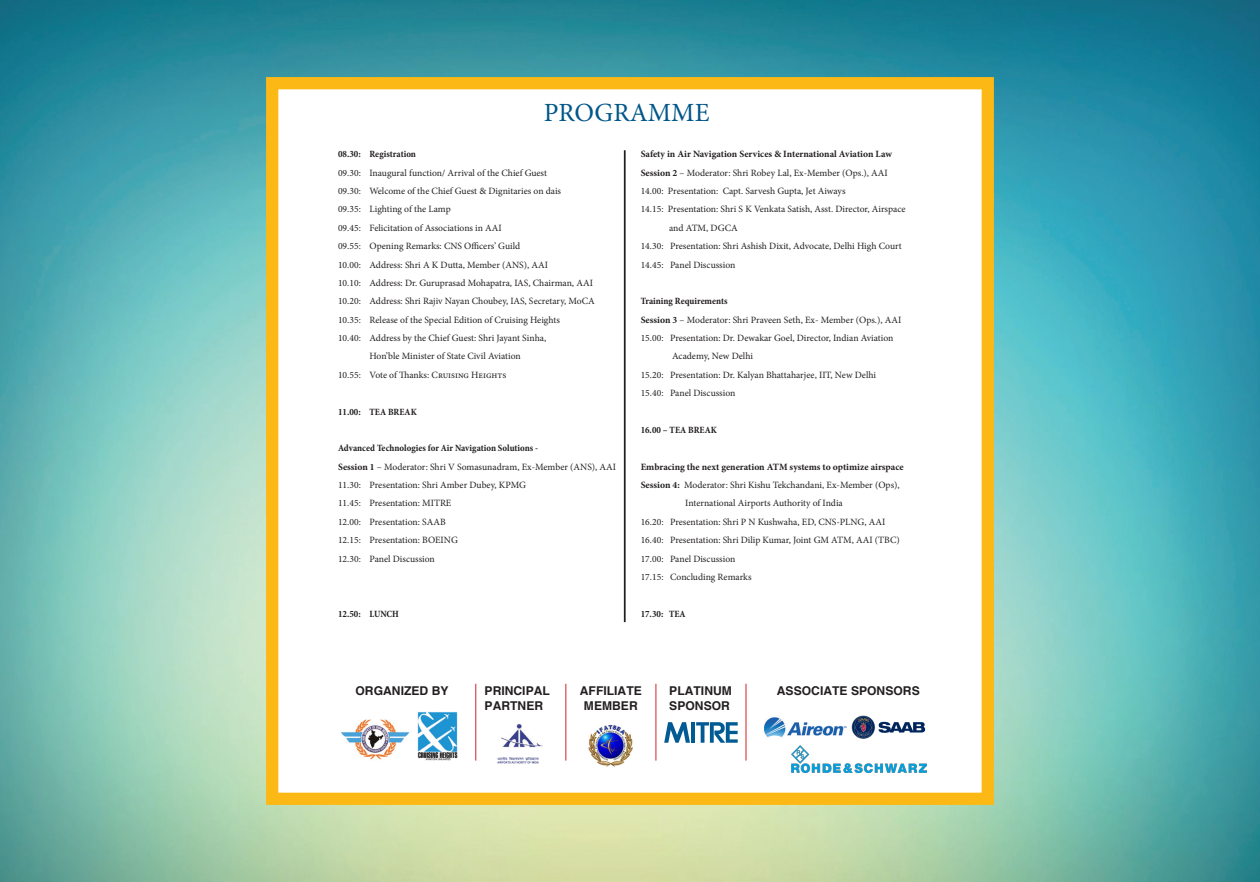
<style>
.page{position:relative;width:1260px;height:882px;background:#fff}
.page>*{position:absolute;margin:0;border:0;box-sizing:border-box;transform-origin:0 0}
.t1{font:26.25px "Minion Pro";color:#005789}
.t2{font:700 12.08px/15.2px "Helvetica";color:#231f20;text-align:center}
.t3{font:9.62px/18.4px "Minion Pro";color:#231f20}
.t4{font:700 9.62px "Minion Pro";color:#231f20}
.t5{font:700 condensed 9.62px "Minion Pro";color:#231f20}
.s1{font-weight:700;font-stretch:condensed}
.s2{font-weight:700}
</style>
<div class="page">
<img style="left:0;top:0;width:1260px;height:882px">
<div style="left:266px;top:77px;width:728px;height:728px;background:#fff;border:12px solid #fcb814"></div>
<img style="left:588px;top:725px;width:45px;height:42px">
<img style="left:341px;top:719px;width:69px;height:41px">
<img style="left:417px;top:712px;width:41px;height:49px">
<img style="left:497px;top:757px;width:42px;height:7px">
<img style="left:501px;top:724px;width:41px;height:24px">
<hr style="left:746px;top:684px;width:1px;height:77px;background:#d1232a">
<hr style="left:656px;top:684px;width:1px;height:77px;background:#d1232a">
<hr style="left:566px;top:684px;width:1px;height:77px;background:#d1232a">
<svg style="left:664px;top:722px;width:26px;height:21px"></svg>
<hr style="left:691px;top:722px;width:4px;height:21px;background:#005a93">
<svg style="left:696px;top:722px;width:42px;height:21px"></svg>
<img style="left:792px;top:745px;width:134px;height:28px">
<img style="left:764px;top:717px;width:83px;height:21px">
<svg style="left:852px;top:716px;width:23px;height:23px"></svg>
<svg style="left:852px;top:716px;width:23px;height:22px"></svg>
<svg style="left:855px;top:716px;width:17px;height:22px"></svg>
<svg style="left:879px;top:722px;width:46px;height:11px"></svg>
<hr style="left:624px;top:150px;width:2px;height:472px;background:#231f20">
<hr style="left:475px;top:684px;width:1px;height:77px;background:#d1232a">
<h1 class="t1" style="left:544px;top:95px;width:167px">PROGRAMME</h1>
<p class="t5" style="left:338px;top:148px;width:80px">08.30: Registration</p>
<p class="t3" style="left:338px;top:163px;width:211px">09.30: Inaugural function/ Arrival of the Chief Guest</p>
<p class="t3" style="left:338px;top:182px;width:225px">09.30: Welcome of the Chief Guest &amp; Dignitaries on dais</p>
<p class="t3" style="left:338px;top:200px;width:114px">09.35: Lighting of the Lamp</p>
<p class="t3" style="left:338px;top:219px;width:165px">09.45: Felicitation of Associations in AAI</p>
<p class="t3" style="left:338px;top:237px;width:184px">09.55: Opening Remarks: CNS Officers’ Guild</p>
<p class="t3" style="left:338px;top:255px;width:212px">10.00: Address: Shri A K Dutta, Member (ANS), AAI</p>
<p class="t3" style="left:338px;top:274px;width:256px">10.10: Address: Dr. Guruprasad Mohapatra, IAS, Chairman, AAI</p>
<p class="t3" style="left:338px;top:292px;width:258px">10.20: Address: Shri Rajiv Nayan Choubey, IAS, Secretary, MoCA</p>
<p class="t3" style="left:338px;top:310px;width:223px">10.35: Release of the Special Edition of Cruising Heights</p>
<p class="t3" style="left:338px;top:329px;width:210px">10.40: Address by the Chief Guest: Shri Jayant Sinha,</p>
<p class="t3" style="left:370px;top:347px;width:153px">Hon’ble Minister of State Civil Aviation</p>
<p class="t3" style="left:338px;top:366px;width:170px">10.55: Vote of Thanks: Cruising Heights</p>
<p class="t5" style="left:338px;top:405px;width:80px">11.00: TEA BREAK</p>
<p class="t3" style="left:338px;top:439px;width:280px"><span class="s1">Advanced Technologies for Air Navigation Solutions -<br></span><span class="s2">Session 1</span> – Moderator: Shri V Somasunadram, Ex-Member (ANS), AAI 11.30: Presentation: Shri Amber Dubey, KPMG<br>11.45: Presentation: MITRE<br>12.00: Presentation: SAAB<br>12.15: Presentation: BOEING<br>12.30: Panel Discussion</p>
<p class="t5" style="left:338px;top:607px;width:62px">12.50: LUNCH</p>
<p class="t4" style="left:641px;top:147px;width:253px">Safety in Air Navigation Services &amp; International Aviation Law</p>
<p class="t3" style="left:641px;top:163px;width:249px"><span class="s2">Session 2</span> – Moderator: Shri Robey Lal, Ex-Member (Ops.), AAI</p>
<p class="t3" style="left:641px;top:182px;width:206px">14.00: Presentation: Capt. Sarvesh Gupta, Jet Aiways</p>
<p class="t3" style="left:641px;top:200px;width:266px">14.15: Presentation: Shri S K Venkata Satish, Asst. Director, Airspace</p>
<p class="t3" style="left:669px;top:219px;width:70px">and ATM, DGCA</p>
<p class="t3" style="left:641px;top:237px;width:263px">14.30: Presentation: Shri Ashish Dixit, Advocate, Delhi High Court</p>
<p class="t3" style="left:641px;top:255px;width:96px">14.45: Panel Discussion</p>
<p class="t5" style="left:641px;top:295px;width:89px">Training Requirements</p>
<p class="t3" style="left:641px;top:310px;width:262px"><span class="s2">Session 3</span> – Moderator: Shri Praveen Seth, Ex- Member (Ops.), AAI</p>
<p class="t3" style="left:641px;top:329px;width:254px">15.00: Presentation: Dr. Dewakar Goel, Director, Indian Aviation</p>
<p class="t3" style="left:672px;top:347px;width:82px">Academy, New Delhi</p>
<p class="t3" style="left:641px;top:366px;width:237px">15.20: Presentation: Dr. Kalyan Bhattaharjee, IIT, New Delhi</p>
<p class="t3" style="left:641px;top:384px;width:96px">15.40: Panel Discussion</p>
<p class="t5" style="left:641px;top:423px;width:78px">16.00 – TEA BREAK</p>
<p class="t4" style="left:641px;top:460px;width:265px">Embracing the next generation ATM systems to optimize airspace</p>
<p class="t3" style="left:641px;top:476px;width:261px"><span class="s2">Session 4:</span> Moderator: Shri Kishu Tekchandani, Ex-Member (Ops),</p>
<p class="t3" style="left:685px;top:494px;width:159px">International Airports Authority of India</p>
<p class="t3" style="left:641px;top:513px;width:246px">16.20: Presentation: Shri P N Kushwaha, ED, CNS-PLNG, AAI</p>
<p class="t3" style="left:641px;top:531px;width:261px">16.40: Presentation: Shri Dilip Kumar, Joint GM ATM, AAI (TBC)</p>
<p class="t3" style="left:641px;top:549px;width:96px">17.00: Panel Discussion</p>
<p class="t3" style="left:641px;top:568px;width:112px">17.15: Concluding Remarks</p>
<p class="t5" style="left:641px;top:607px;width:46px">17.30: TEA</p>
<p class="t2" style="left:356px;top:683px;width:95px">ORGANIZED BY</p>
<p class="t2" style="left:580px;top:683px;width:63px">AFFILIATE<br>MEMBER</p>
<p class="t2" style="left:669px;top:683px;width:64px;text-align:left">PLATINUM<br>SPONSOR</p>
<p class="t2" style="left:485px;top:683px;width:67px">PRINCIPAL</p>
<p class="t2" style="left:777px;top:683px;width:144px">ASSOCIATE SPONSORS</p>
<p class="t2" style="left:485px;top:699px;width:60px">PARTNER</p>
</div>
